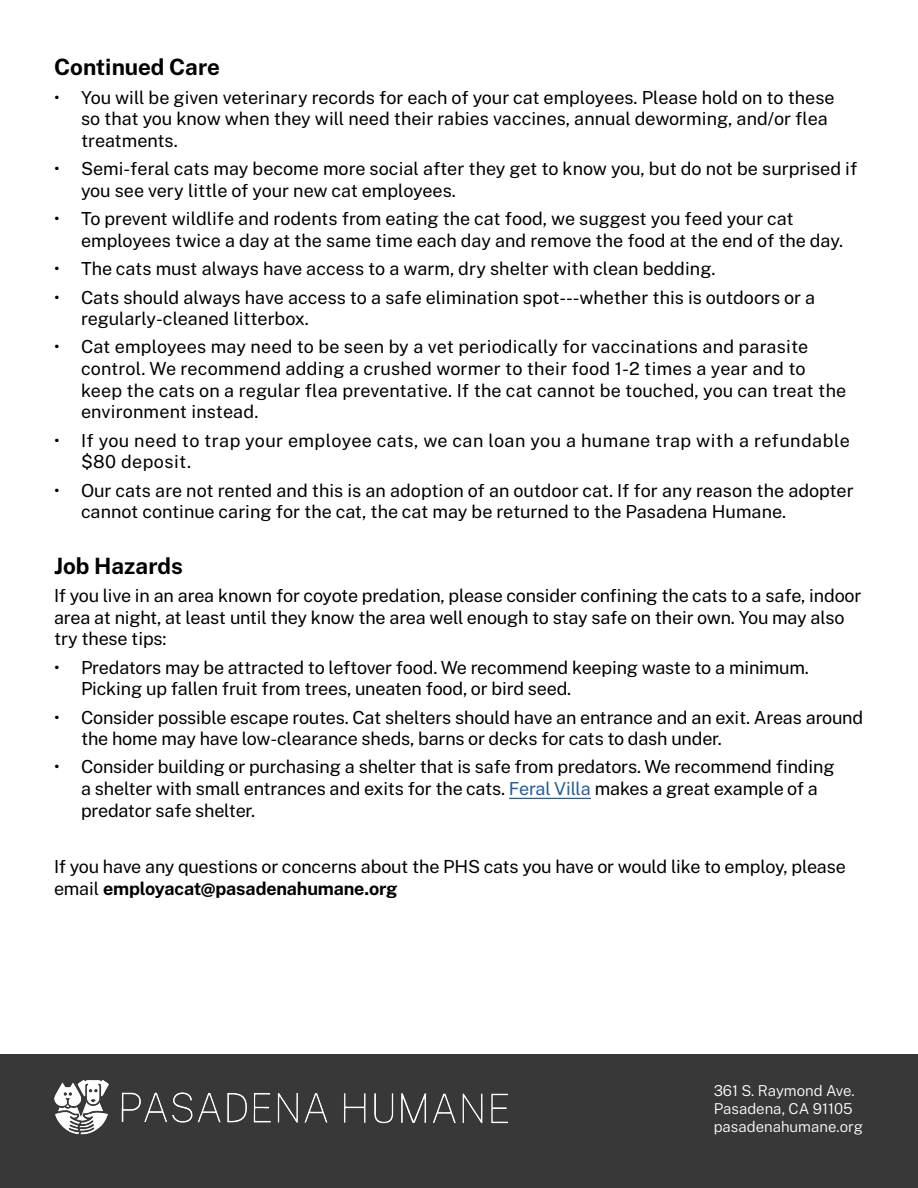
<style>
.page{position:relative;width:918px;height:1188px;background:#fff}
.page>*{position:absolute;margin:0;border:0;box-sizing:border-box;transform-origin:0 0}
.t1{font:700 22.5px "Public Sans";color:#000}
.t2{font:18px/21.6px "Public Sans";letter-spacing:-.01em;color:#000}
.t3{font:18px/21.6px "Public Sans";letter-spacing:.01em;color:#000}
.t4{font:18px/21.6px "Public Sans";letter-spacing:.025em;color:#000}
.t5{font:300 15px/18px "Public Sans";color:#fff}
.s1{color:#215e9e}
.s2{font-weight:700}
</style>
<div class="page">
<div style="left:0;top:1054px;width:918px;height:134px;background:#383838"></div>
<img style="left:54px;top:1080px;width:454px;height:54px">
<hr style="left:509px;top:798px;width:82px;height:1px;background:#215e9e">
<p class="t1" style="left:54px;top:57px;width:167px">Continued Care</p>
<p class="t2" style="left:81px;top:87px;width:755px;text-indent:-27px">• You will be given veterinary records for each of your cat employees. Please hold on to these so that you know when they will need their rabies vaccines, annual deworming, and/or flea treatments.</p>
<p class="t2" style="left:81px;top:159px;width:778px;text-indent:-27px">• Semi-feral cats may become more social after they get to know you, but do not be surprised if you see very little of your new cat employees.</p>
<p class="t2" style="left:81px;top:209px;width:764px;text-indent:-27px">• To prevent wildlife and rodents from eating the cat food, we suggest you feed your cat employees twice a day at the same time each day and remove the food at the end of the day.</p>
<p class="t2" style="left:54px;top:258px;width:663px">• The cats must always have access to a warm, dry shelter with clean bedding.</p>
<p class="t2" style="left:81px;top:287px;width:736px;text-indent:-27px">• Cats should always have access to a safe elimination spot---whether this is outdoors or a regularly-cleaned litterbox.</p>
<p class="t3" style="left:81px;top:337px;width:767px;text-indent:-27px">• Cat employees may need to be seen by a vet periodically for vaccinations and parasite control. We recommend adding a crushed wormer to their food 1-2 times a year and to keep the cats on a regular flea preventative. If the cat cannot be touched, you can treat the environment instead.</p>
<p class="t4" style="left:81px;top:430px;width:770px;text-indent:-27px">• If you need to trap your employee cats, we can loan you a humane trap with a refundable $80 deposit.</p>
<p class="t2" style="left:81px;top:480px;width:774px;text-indent:-27px">• Our cats are not rented and this is an adoption of an outdoor cat. If for any reason the adopter cannot continue caring for the cat, the cat may be returned to the Pasadena Humane.</p>
<p class="t1" style="left:54px;top:555px;width:130px">Job Hazards</p>
<p class="t2" style="left:54px;top:584px;width:809px">If you live in an area known for coyote predation, please consider confining the cats to a safe, indoor area at night, at least until they know the area well enough to stay safe on their own. You may also try these tips:</p>
<p class="t2" style="left:81px;top:657px;width:729px;text-indent:-27px">• Predators may be attracted to leftover food. We recommend keeping waste to a minimum.<br>Picking up fallen fruit from trees, uneaten food, or bird seed.</p>
<p class="t2" style="left:81px;top:707px;width:784px;text-indent:-27px">• Consider possible escape routes. Cat shelters should have an entrance and an exit. Areas around the home may have low-clearance sheds, barns or decks for cats to dash under.</p>
<p class="t2" style="left:81px;top:757px;width:755px;text-indent:-27px">• Consider building or purchasing a shelter that is safe from predators. We recommend finding a shelter with small entrances and exits for the cats. <span class="s1">Feral Villa</span> makes a great example of a predator safe shelter.</p>
<p class="t2" style="left:54px;top:855px;width:793px">If you have any questions or concerns about the PHS cats you have or would like to employ, please email <span class="s2">employacat@pasadenahumane.org</span></p>
<p class="t5" style="left:714px;top:1082px;width:151px">361 S. Raymond Ave.<br>Pasadena, CA 91105 pasadenahumane.org</p>
</div>
